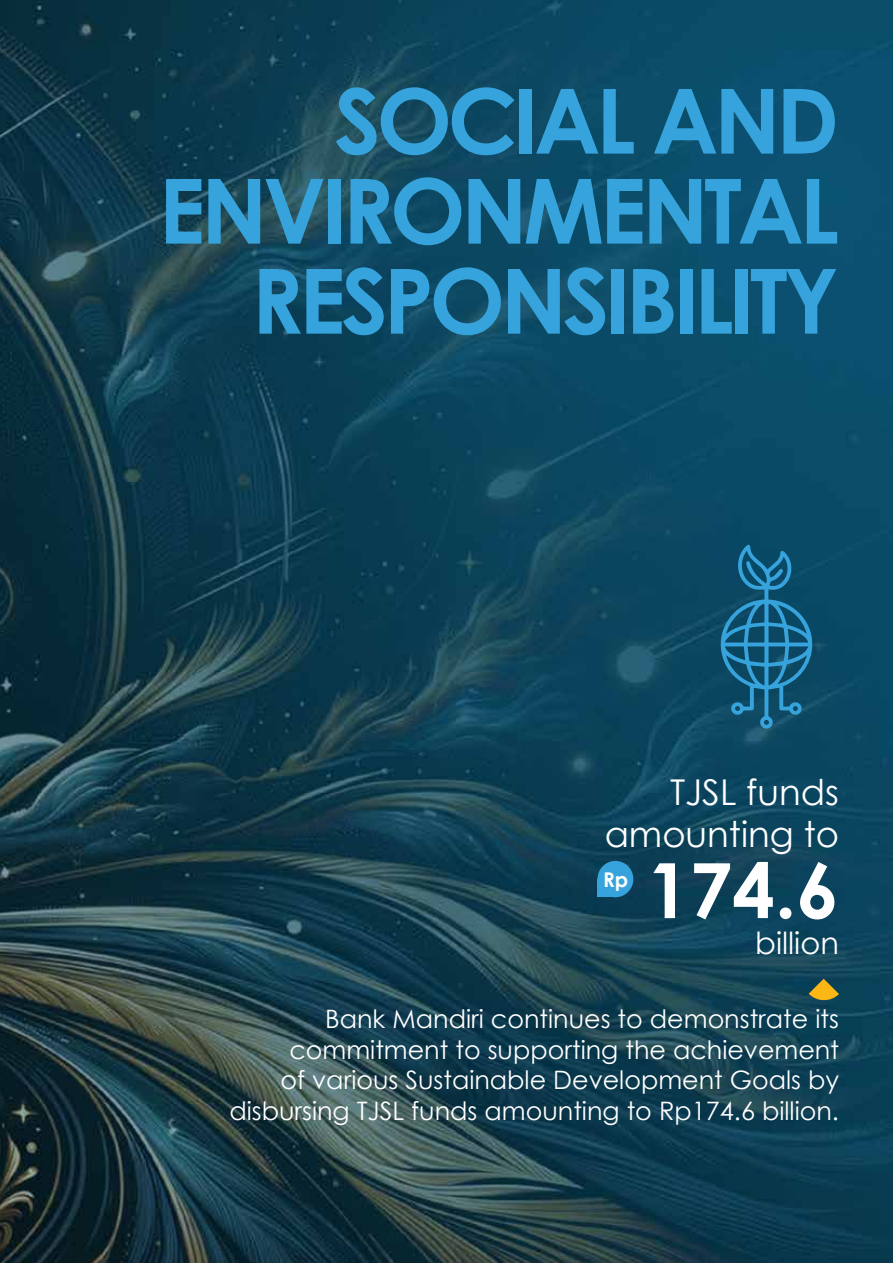
<style>
.page{position:relative;width:893px;height:1263px;background:#fff}
.page>*{position:absolute;margin:0;border:0;box-sizing:border-box;transform-origin:0 0}
.t1{font:700 90px/90px "Century Gothic";letter-spacing:-.05em;color:#37a3dc;text-align:right}
.t2{font:700 76.2px "Century Gothic";color:#fff}
.t3{font:35.55px/42.8px "Century Gothic";color:#fff;text-align:right}
.t4{font:30.45px "Century Gothic";color:#fff}
.t5{font:25.35px/30.5px "Century Gothic";color:#fff;text-align:right}
.t6{font:700 20.4px "Century Gothic";color:#fff}
</style>
<div class="page">
<img style="left:0;top:0;width:893px;height:1263px">
<svg style="left:809px;top:979px;width:30px;height:23px"></svg>
<div style="left:597px;top:861px;width:36px;height:36px;background:#37a3dc;border-radius:50%"></div>
<div style="left:597px;top:879px;width:18px;height:18px;background:#37a3dc"></div>
<svg style="left:718px;top:544px;width:98px;height:184px"></svg>
<h1 class="t1" style="left:159px;top:74px;width:682px">SOCIAL AND<br>ENVIRONMENTAL<br>RESPONSIBILITY</h1>
<h3 class="t3" style="left:605px;top:770px;width:236px">TJSL funds amounting to</h3>
<p class="t6" style="left:603px;top:866px;width:27px">Rp</p>
<h2 class="t2" style="left:647px;top:842px;width:194px">174.6</h2>
<p class="t4" style="left:755px;top:924px;width:85px">billion</p>
<p class="t5" style="left:229px;top:1003px;width:611px">Bank Mandiri continues to demonstrate its commitment to supporting the achievement<br>of various Sustainable Development Goals by disbursing TJSL funds amounting to Rp174.6 billion.</p>
</div>
